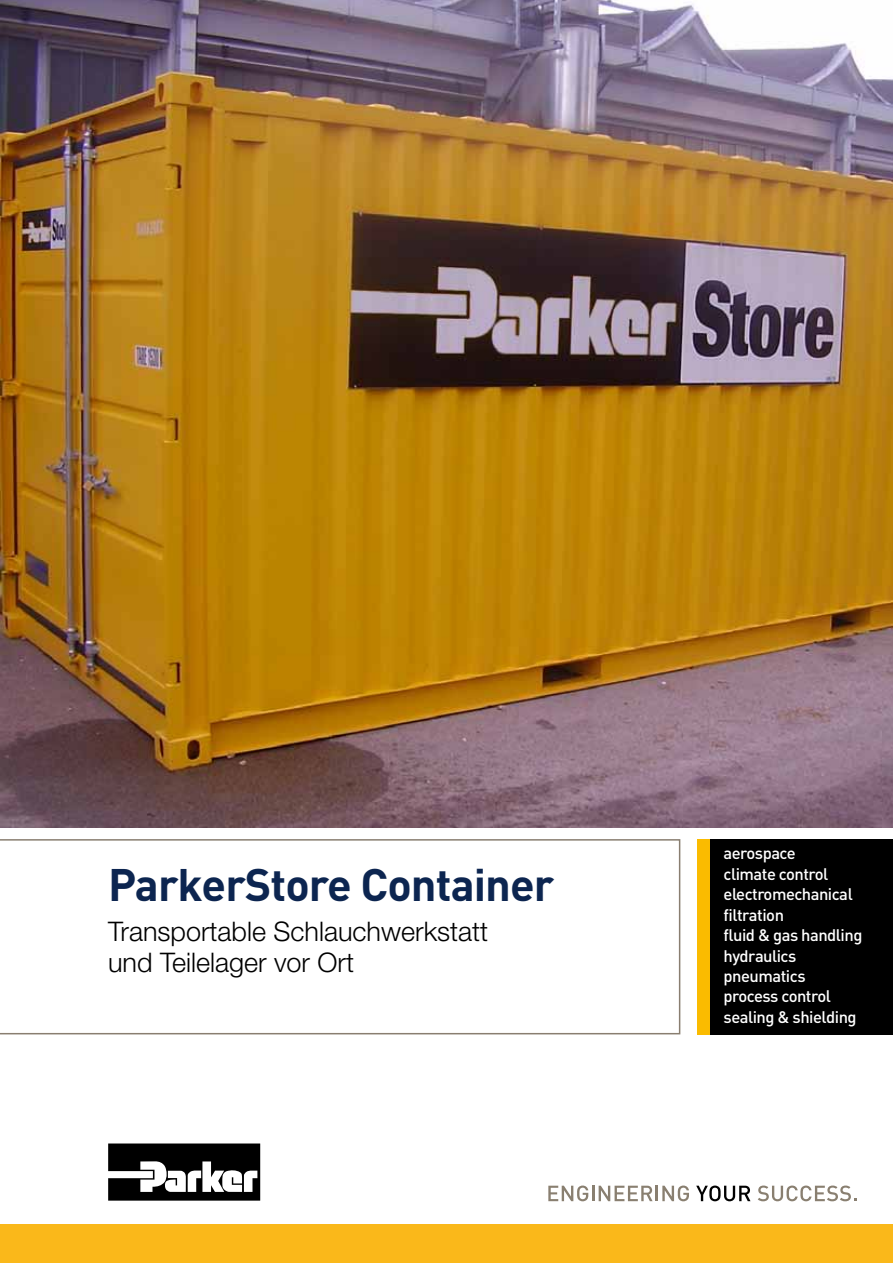
<style>
.page{position:relative;width:893px;height:1263px;background:#fff}
.page>*{position:absolute;margin:0;border:0;box-sizing:border-box;transform-origin:0 0}
.t1{font:700 45px "DINOT";letter-spacing:-.02em;color:#0c2550}
.t2{font:300 27px/31.5px "Helvetica Neue LT Std";color:#000}
.t3{font:500 16.5px/20.4px "DIN";letter-spacing:-.03em;color:#fff}
</style>
<div class="page">
<svg style="left:0;top:839px;width:680px;height:195px"></svg>
<svg style="left:108px;top:1143px;width:152px;height:57px"></svg>
<svg style="left:548px;top:1185px;width:141px;height:16px"></svg>
<svg style="left:696px;top:1185px;width:54px;height:16px"></svg>
<svg style="left:758px;top:1185px;width:99px;height:16px"></svg>
<div style="left:697px;top:839px;width:196px;height:196px;background:#000"></div>
<div style="left:697px;top:839px;width:13px;height:196px;background:#fabb00"></div>
<img style="left:0;top:0;width:893px;height:827px">
<div style="left:0;top:1225px;width:893px;height:38px;background:#fab81a"></div>
<h1 class="t1" style="left:108px;top:854px;width:448px">ParkerStore Container</h1>
<h2 class="t2" style="left:108px;top:915px;width:382px">Transportable Schlauchwerkstatt und Teilelager vor Ort</h2>
<p class="t3" style="left:724px;top:842px;width:140px">aerospace<br>climate control electromechanical filtration<br>fluid &amp; gas handling hydraulics pneumatics process control sealing &amp; shielding</p>
</div>
